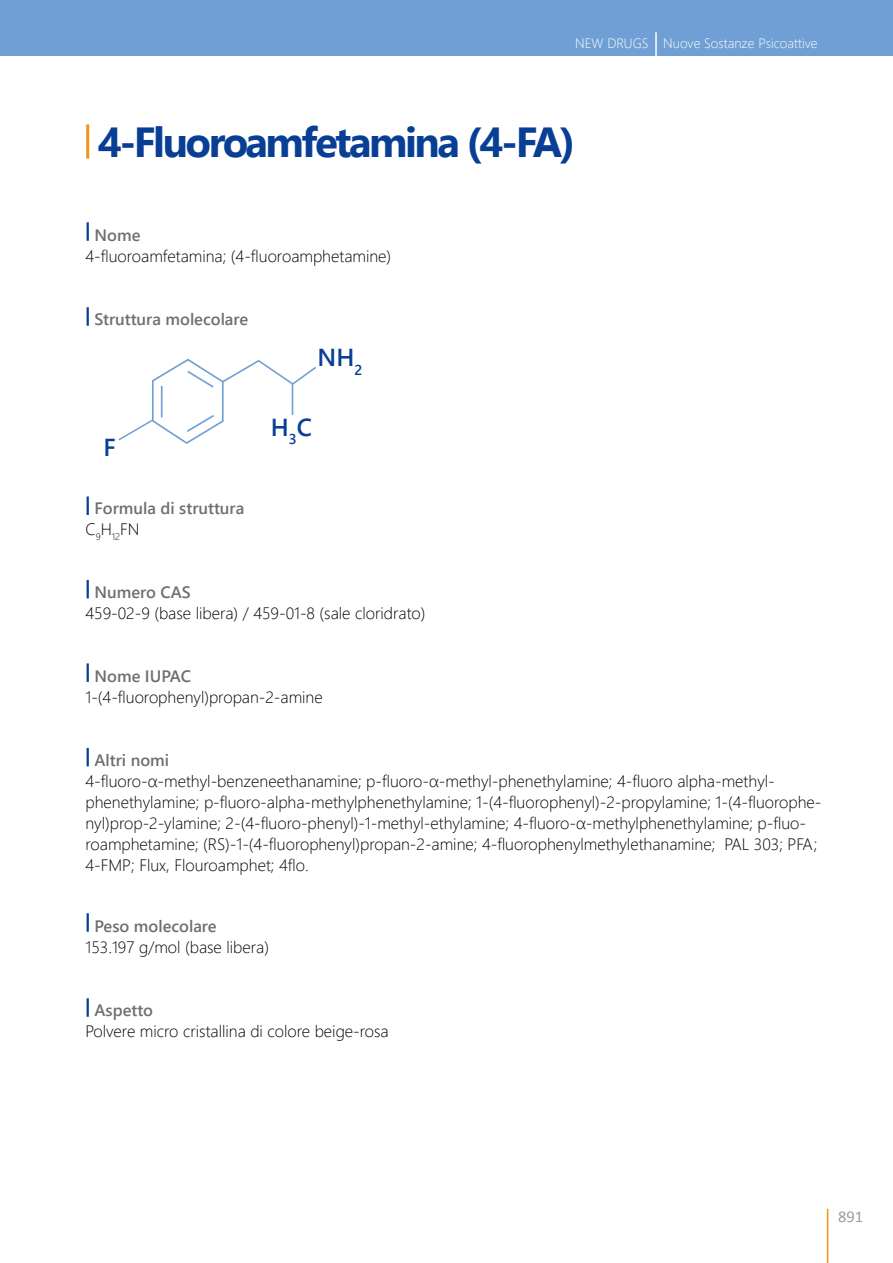
<style>
.page{position:relative;width:893px;height:1263px;background:#fff}
.page>*{position:absolute;margin:0;border:0;box-sizing:border-box;transform-origin:0 0}
.t1{font:700 42px "Segoe UI";letter-spacing:-.06em;color:#083f95}
.t2{font:600 24.45px "Segoe UI";color:#083f95}
.t3{font:300 16.5px/21px "Segoe UI";color:#000}
.t4{font:600 16.5px/21px "Segoe UI";color:#706f6f}
.t5{font:16.5px "Calibri";color:#9d9d9c}
.t6{font:300 13.5px "Segoe UI";color:#fff}
.s1{font-weight:300;color:#000}
</style>
<div class="page">
<div style="left:0;top:0;width:893px;height:55px;background:#6f9fd4"></div>
<hr style="left:827px;top:1209px;width:1px;height:54px;background:#f3941b">
<hr style="left:655px;top:32px;width:2px;height:24px;background:#fff">
<hr style="left:86px;top:124px;width:3px;height:35px;background:#f3941b">
<svg style="left:87px;top:222px;width:2px;height:19px"></svg>
<svg style="left:87px;top:307px;width:2px;height:19px"></svg>
<svg style="left:87px;top:496px;width:2px;height:19px"></svg>
<svg style="left:87px;top:580px;width:2px;height:18px"></svg>
<svg style="left:87px;top:663px;width:2px;height:19px"></svg>
<svg style="left:87px;top:748px;width:2px;height:18px"></svg>
<svg style="left:87px;top:913px;width:2px;height:19px"></svg>
<svg style="left:87px;top:998px;width:2px;height:19px"></svg>
<svg style="left:118px;top:358px;width:198px;height:86px"></svg>
<p class="t6" style="left:575px;top:33px;width:244px">NEW DRUGS Nuove Sostanze Psicoattive</p>
<h1 class="t1" style="left:98px;top:110px;width:479px">4-Fluoroamfetamina (4-FA)</h1>
<p class="t4" style="left:95px;top:224px;width:47px">Nome</p>
<p class="t3" style="left:85px;top:244px;width:307px">4-fluoroamfetamina; (4-fluoroamphetamine)</p>
<p class="t4" style="left:95px;top:308px;width:155px">Struttura molecolare</p>
<h2 class="t2" style="left:104px;top:429px;width:14px">F</h2>
<p class="t4" style="left:85px;top:497px;width:160px;text-indent:9px">Formula di struttura<br><span class="s1">C</span><sub>9</sub><span class="s1">H</span><sub>12</sub><span class="s1">FN</span></p>
<h2 class="t2" style="left:318px;top:339px;width:46px">NH<sub>2</sub></h2>
<h2 class="t2" style="left:271px;top:409px;width:43px">H<sub>3</sub>C</h2>
<p class="t4" style="left:95px;top:580px;width:98px">Numero CAS</p>
<p class="t3" style="left:85px;top:601px;width:342px">459-02-9 (base libera) / 459-01-8 (sale cloridrato)</p>
<p class="t4" style="left:95px;top:664px;width:98px">Nome IUPAC</p>
<p class="t3" style="left:85px;top:685px;width:239px">1-(4-fluorophenyl)propan-2-amine</p>
<p class="t4" style="left:95px;top:749px;width:76px">Altri nomi</p>
<p class="t3" style="left:85px;top:769px;width:737px">4-fluoro-α-methyl-benzeneethanamine; p-fluoro-α-methyl-phenethylamine; 4-fluoro alpha-methyl&shy;phenethylamine; p-fluoro-alpha-methylphenethylamine; 1-(4-fluorophenyl)-2-propylamine; 1-(4-fluorophe&shy;nyl)prop-2-ylamine; 2-(4-fluoro-phenyl)-1-methyl-ethylamine; 4-fluoro-α-methylphenethylamine; p-fluo&shy;roamphetamine; (RS)-1-(4-fluorophenyl)propan-2-amine; 4-fluorophenylmethylethanamine; PAL 303; PFA; 4-FMP; Flux, Flouroamphet; 4flo.</p>
<p class="t4" style="left:95px;top:915px;width:124px">Peso molecolare</p>
<p class="t3" style="left:85px;top:936px;width:185px">153.197 g/mol (base libera)</p>
<p class="t4" style="left:95px;top:999px;width:60px">Aspetto</p>
<p class="t3" style="left:85px;top:1020px;width:305px">Polvere micro cristallina di colore beige-rosa</p>
<p class="t5" style="left:838px;top:1206px;width:27px">891</p>
</div>
